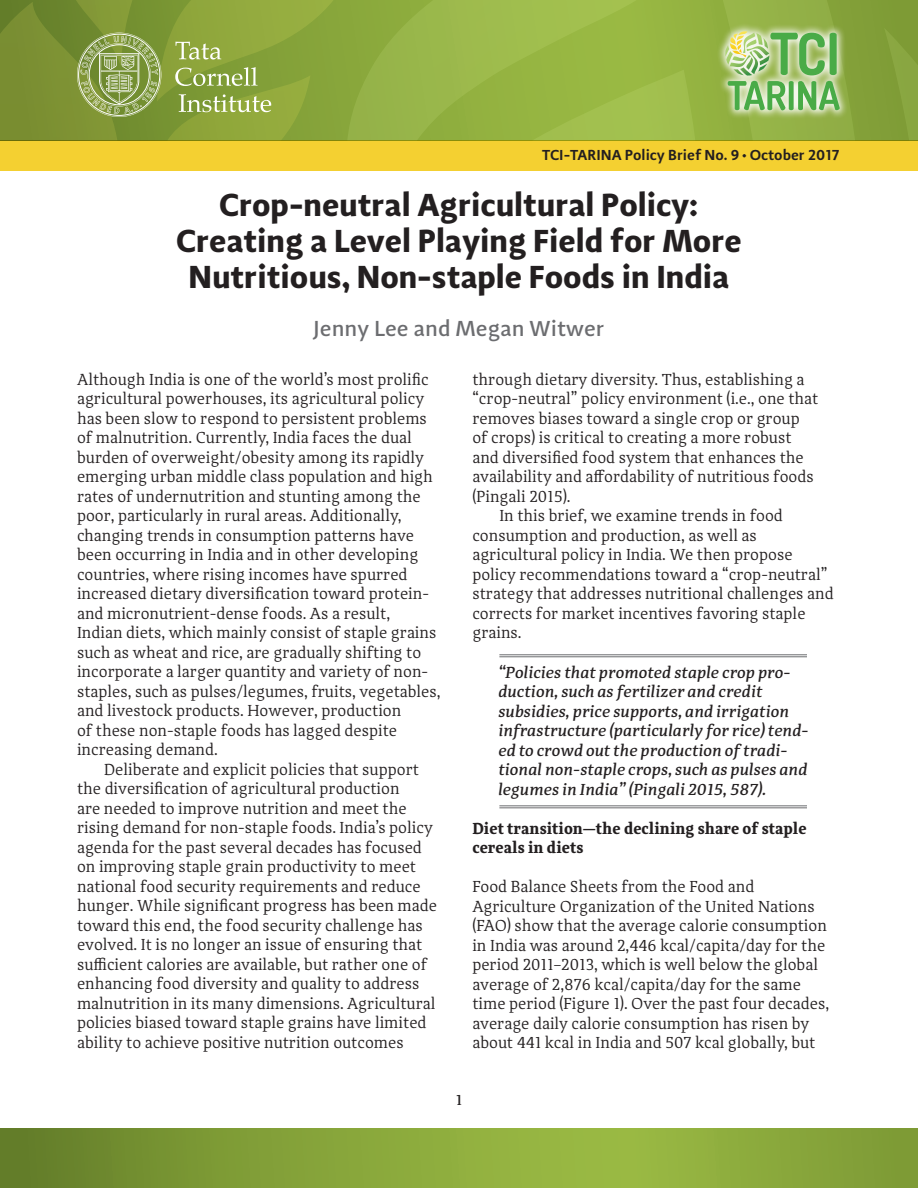
<style>
.page{position:relative;width:918px;height:1188px;background:#fff}
.page>*{position:absolute;margin:0;border:0;box-sizing:border-box;transform-origin:0 0}
.t1{font:700 33px/36px "Adagio Sans";color:#231f20;text-align:center}
.t2{font:500 22.5px "Adagio Sans";color:#6c6d70}
.t3{font:16.5px/19.5px "Adagio Serif";color:#231f20;scale:.96 1}
.t4{font:italic 500 16.5px/19.5px "Adagio Serif";color:#231f20}
.t5{font:700 16.5px/19.5px "Adagio Serif";color:#231f20;scale:.96 1}
.t6{font:600 15px "Adagio Sans";color:#231f20}
.t7{font:500 15px "Adagio Serif";color:#231f20}
</style>
<div class="page">
<svg style="left:0;top:1129px;width:918px;height:59px;background:#85a339"></svg>
<div style="left:0;top:140px;width:918px;height:31px;background:#f4d031"></div>
<div style="left:0;top:0;width:918px;height:140px;background:linear-gradient(to bottom,#86a33a,#8ba93c)"></div>
<svg style="left:347px;top:0;width:348px;height:140px;background:#98b646"></svg>
<svg style="left:884px;top:28px;width:34px;height:112px;background:#83a03a"></svg>
<svg style="left:0;top:0;width:334px;height:140px;background:#889f41"></svg>
<div style="left:716px;top:22px;width:133px;height:98px;background:#fff;opacity:.9"></div>
<svg style="left:723px;top:0;width:132px;height:140px;background:#99bd66"></svg>
<hr style="left:499px;top:654px;width:308px;height:1px;background:#6c6d70">
<hr style="left:499px;top:656px;width:308px;height:1px;background:#6c6d70">
<hr style="left:499px;top:805px;width:308px;height:1px;background:#6c6d70">
<hr style="left:499px;top:807px;width:308px;height:1px;background:#6c6d70">
<p class="t6" style="left:542px;top:146px;width:299px">TCI-TARINA Policy Brief No. 9 • October 2017</p>
<h1 class="t1" style="left:176px;top:188px;width:567px">Crop-neutral Agricultural Policy:<br>Creating a Level Playing Field for More<br>Nutritious, Non-staple Foods in India</h1>
<h2 class="t2" style="left:313px;top:314px;width:293px">Jenny Lee and Megan Witwer</h2>
<p class="t3" style="left:77px;top:370px;width:380px">Although India is one of the world’s most prolific agricultural powerhouses, its agricultural policy has been slow to respond to persistent problems of malnutrition. Currently, India faces the dual burden of overweight/obesity among its rapidly emerging urban middle class population and high rates of undernutrition and stunting among the poor, particularly in rural areas. Additionally, changing trends in consumption patterns have been occurring in India and in other developing countries, where rising incomes have spurred increased dietary diversification toward protein&shy;and micronutrient-dense foods. As a result,<br>Indian diets, which mainly consist of staple grains such as wheat and rice, are gradually shifting to incorporate a larger quantity and variety of non&shy;staples, such as pulses/legumes, fruits, vegetables, and livestock products. However, production<br>of these non-staple foods has lagged despite increasing demand.</p>
<p class="t3" style="left:77px;top:760px;width:377px;text-indent:27px">Deliberate and explicit policies that support the diversification of agricultural production<br>are needed to improve nutrition and meet the rising demand for non-staple foods. India’s policy agenda for the past several decades has focused on improving staple grain productivity to meet national food security requirements and reduce hunger. While significant progress has been made toward this end, the food security challenge has evolved. It is no longer an issue of ensuring that sufficient calories are available, but rather one of enhancing food diversity and quality to address malnutrition in its many dimensions. Agricultural policies biased toward staple grains have limited ability to achieve positive nutrition outcomes</p>
<p class="t3" style="left:472px;top:370px;width:348px">through dietary diversity. Thus, establishing a</p>
<p class="t3" style="left:472px;top:389px;width:362px">“crop-neutral” policy environment (i.e., one that</p>
<p class="t3" style="left:472px;top:409px;width:343px">removes biases toward a single crop or group</p>
<p class="t3" style="left:472px;top:428px;width:334px">of crops) is critical to creating a more robust</p>
<p class="t3" style="left:472px;top:448px;width:347px">and diversified food system that enhances the</p>
<p class="t3" style="left:472px;top:467px;width:357px">availability and affordability of nutritious foods</p>
<p class="t3" style="left:472px;top:487px;width:104px">(Pingali 2015).</p>
<p class="t3" style="left:499px;top:506px;width:297px">In this brief, we examine trends in food</p>
<p class="t3" style="left:472px;top:526px;width:298px">consumption and production, as well as</p>
<p class="t3" style="left:472px;top:545px;width:335px">agricultural policy in India. We then propose</p>
<p class="t3" style="left:472px;top:565px;width:371px">policy recommendations toward a “crop-neutral”</p>
<p class="t3" style="left:472px;top:584px;width:378px">strategy that addresses nutritional challenges and</p>
<p class="t3" style="left:472px;top:604px;width:349px">corrects for market incentives favoring staple</p>
<p class="t3" style="left:472px;top:623px;width:53px">grains.</p>
<p class="t4" style="left:499px;top:663px;width:312px">“Policies that promoted staple crop pro&shy;duction, such as fertilizer and credit subsidies, price supports, and irrigation infrastructure (particularly for rice) tend&shy;ed to crowd out the production of tradi&shy;tional non-staple crops, such as pulses and legumes in India” (Pingali 2015, 587).</p>
<p class="t5" style="left:472px;top:819px;width:350px">Diet transition—the declining share of staple cereals in diets</p>
<p class="t3" style="left:472px;top:877px;width:373px">Food Balance Sheets from the Food and Agriculture Organization of the United Nations (FAO) show that the average calorie consumption in India was around 2,446 kcal/capita/day for the period 2011–2013, which is well below the global average of 2,876 kcal/capita/day for the same time period (Figure 1). Over the past four decades, average daily calorie consumption has risen by about 441 kcal in India and 507 kcal globally, but</p>
<p class="t7" style="left:456px;top:1091px;width:8px">1</p>
</div>
